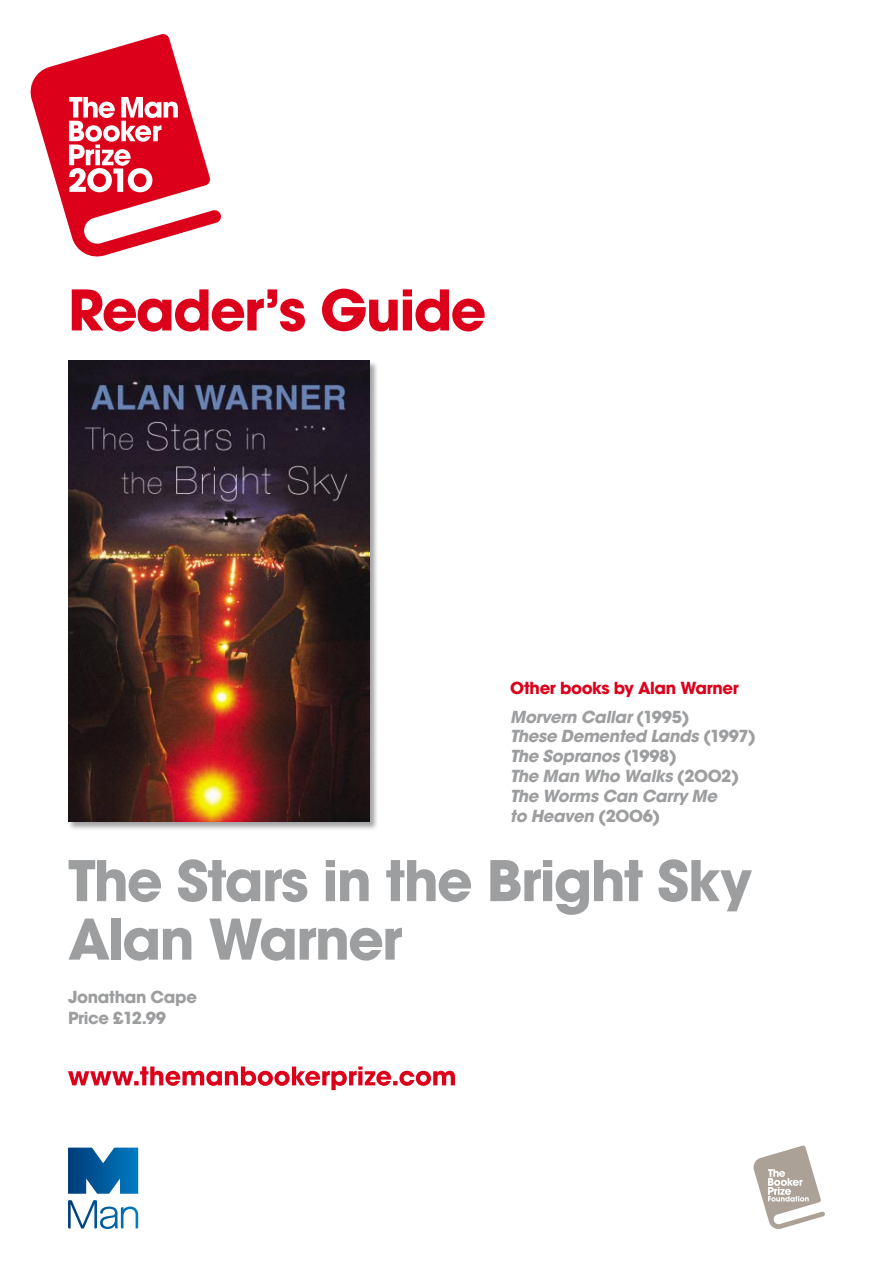
<style>
.page{position:relative;width:893px;height:1263px;background:#fff}
.page>*{position:absolute;margin:0;border:0;box-sizing:border-box;transform-origin:0 0}
.t1{font:700 55.5px/58.5px "Avant Garde";letter-spacing:-.03em;color:#9d9ea0}
.t2{font:700 55.5px "Avant Garde";letter-spacing:-.03em;color:#dc001b}
.t3{font:italic 700 16.5px/19.8px "Avant Garde";letter-spacing:-.02em;color:#9d9ea0}
.t4{font:700 16.5px/28.3px "Avant Garde";letter-spacing:-.02em;color:#dc001b}
.t5{font:700 16.5px/21px "Avant Garde";letter-spacing:-.02em;color:#9d9ea0}
.s1{font-style:italic;color:#9d9ea0}
.s2{color:#9d9ea0}
.s3{font-style:normal}
</style>
<div class="page">
<svg style="left:753px;top:1145px;width:72px;height:84px"></svg>
<svg style="left:68px;top:1147px;width:70px;height:82px"></svg>
<svg style="left:31px;top:34px;width:190px;height:222px"></svg>
<div style="left:67px;top:359px;width:312px;height:472px;background:#1a171c;opacity:.4"></div>
<img style="left:68px;top:361px;width:301px;height:460px">
<svg style="left:68px;top:1066px;width:387px;height:24px"></svg>
<h1 class="t2" style="left:68px;top:274px;width:420px">Reader’s Guide</h1>
<p class="t4" style="left:510px;top:674px;width:230px">Other books by Alan Warner<br><span class="s1">Morvern Callar</span> <span class="s2">(1995)</span></p>
<p class="t3" style="left:510px;top:726px;width:247px">These Demented Lands <span class="s3">(1997)<br></span>The Sopranos <span class="s3">(1998)<br></span>The Man Who Walks <span class="s3">(2OO2)<br></span>The Worms Can Carry Me<br>to Heaven <span class="s3">(2OO6)</span></p>
<h1 class="t1" style="left:68px;top:851px;width:685px">The Stars in the Bright Sky<br>Alan Warner</h1>
<p class="t5" style="left:68px;top:986px;width:130px">Jonathan Cape<br>Price £12.99</p>
</div>
